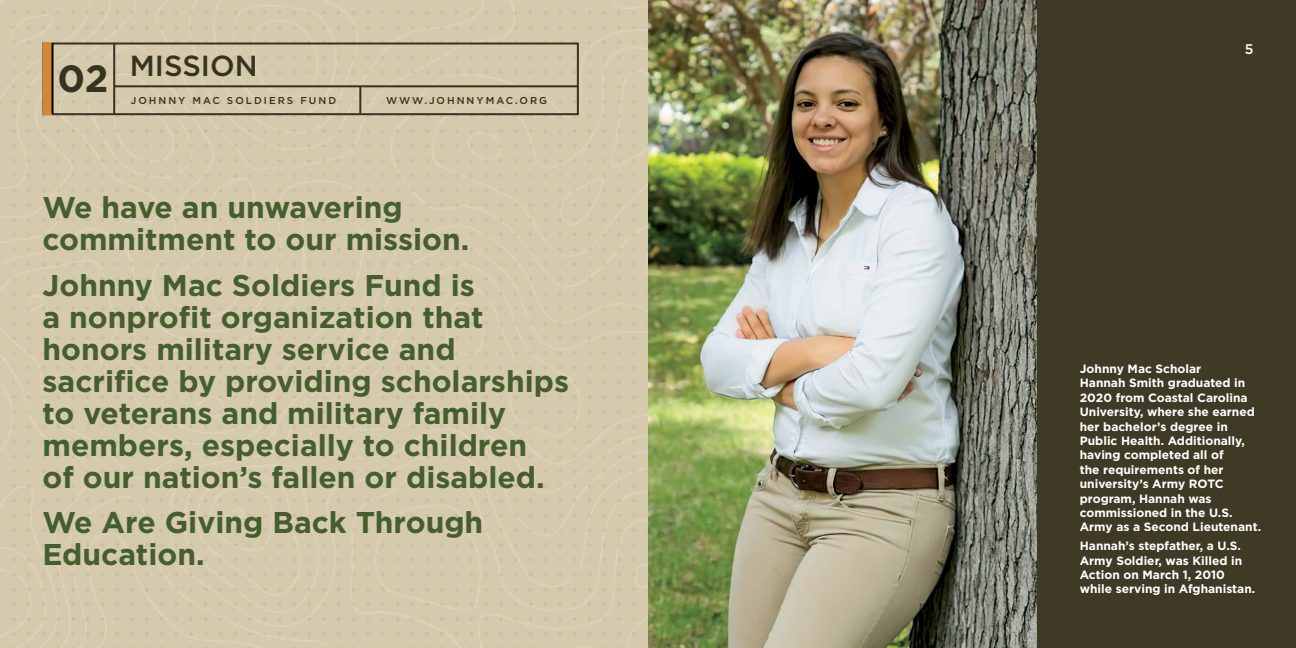
<style>
.page{position:relative;width:1296px;height:648px;background:#fff}
.page>*{position:absolute;margin:0;border:0;box-sizing:border-box;transform-origin:0 0}
.t1{font:700 38px "Gotham";color:#36331e}
.t2{font:700 30px/32px "Gotham";color:#455e2f}
.t3{font:500 29px "Gotham";color:#36331e}
.t4{font:500 14px "Gotham";color:#fff}
.t5{font:700 12px/14.4px "Gotham";color:#fff}
.t6{font:500 10px "Gotham";letter-spacing:.2em;color:#36331e}
</style>
<div class="page">
<div style="left:0;top:0;width:648px;height:648px;background:#d5caac"></div>
<div style="left:43px;top:43px;width:536px;height:72px;border:2px solid #36331e"></div>
<div style="left:43px;top:43px;width:9px;height:72px;background:#d38933"></div>
<hr style="left:359px;top:86px;width:2px;height:27px;background:#36331e">
<hr style="left:113px;top:43px;width:2px;height:71px;background:#36331e">
<hr style="left:52px;top:43px;width:2px;height:71px;background:#000">
<hr style="left:114px;top:85px;width:464px;height:2px;background:#36331e">
<div style="left:648px;top:0;width:648px;height:648px;background:#3e3a25"></div>
<img style="left:648px;top:0;width:389px;height:648px">
<h1 class="t1" style="left:58px;top:53px;width:53px">02</h1>
<h3 class="t3" style="left:130px;top:47px;width:129px">MISSION</h3>
<p class="t6" style="left:131px;top:94px;width:207px">JOHNNY MAC SOLDIERS FUND</p>
<p class="t6" style="left:386px;top:94px;width:163px">WWW.JOHNNYMAC.ORG</p>
<h2 class="t2" style="left:43px;top:192px;width:428px">We have an unwavering commitment to our mission.</h2>
<h2 class="t2" style="left:43px;top:269px;width:528px">Johnny Mac Soldiers Fund is<br>a nonprofit organization that honors military service and sacrifice by providing scholarships to veterans and military family members, especially to children<br>of our nation’s fallen or disabled.</h2>
<h2 class="t2" style="left:43px;top:507px;width:442px">We Are Giving Back Through<br>Education.</h2>
<p class="t4" style="left:1245px;top:40px;width:10px">5</p>
<p class="t5" style="left:1080px;top:361px;width:183px">Johnny Mac Scholar<br>Hannah Smith graduated in<br>2020 from Coastal Carolina<br>University, where she earned her bachelor’s degree in<br>Public Health. Additionally, having completed all of<br>the requirements of her university’s Army ROTC program, Hannah was commissioned in the U.S.<br>Army as a Second Lieutenant.</p>
<p class="t5" style="left:1080px;top:539px;width:177px">Hannah’s stepfather, a U.S.<br>Army Soldier, was Killed in<br>Action on March 1, 2010 while serving in Afghanistan.</p>
</div>
